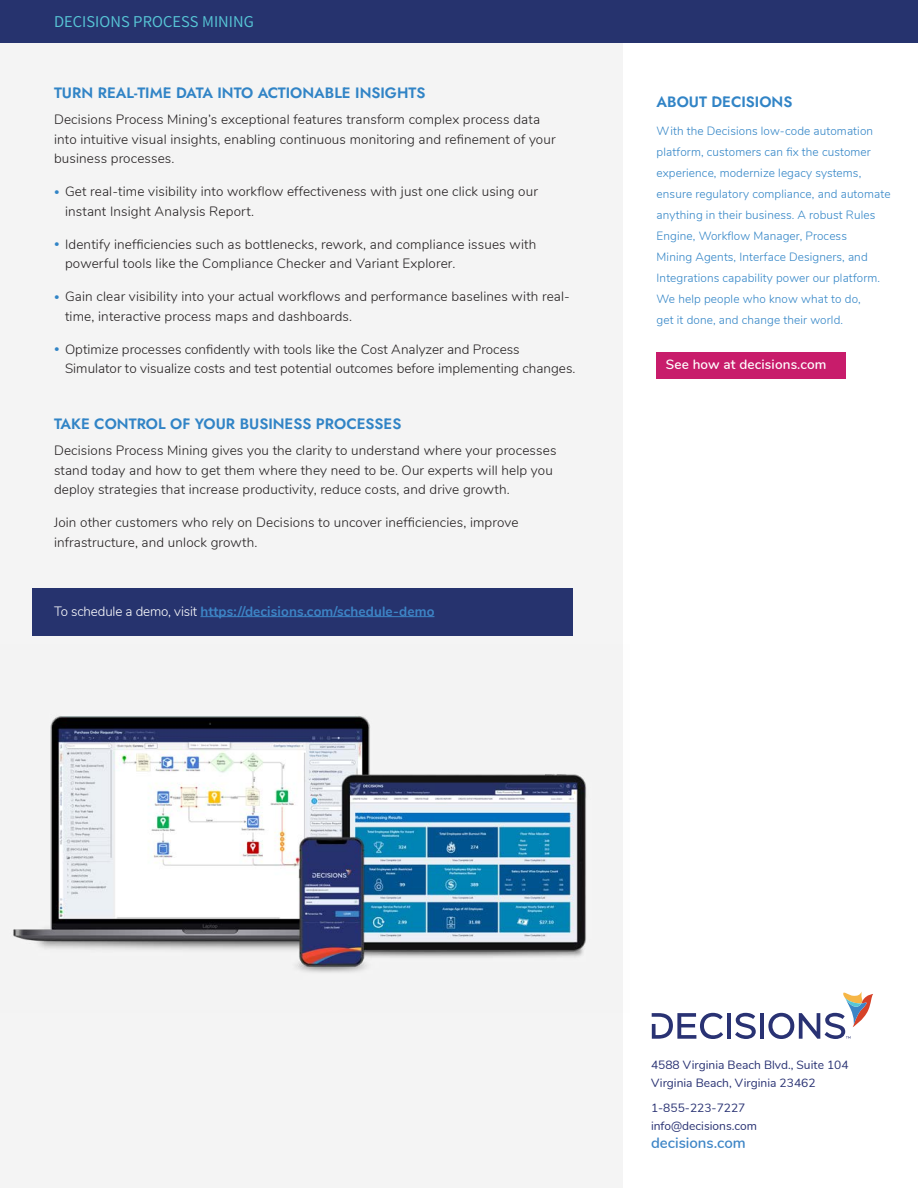
<style>
.page{position:relative;width:918px;height:1188px;background:#fff}
.page>*{position:absolute;margin:0;border:0;box-sizing:border-box;transform-origin:0 0}
.t1{font:16.5px "Varta";letter-spacing:.005em;color:#57c6d6}
.t2{font:600 15px "Jost";color:#3184c6}
.t3{font:600 15px "Nunito";color:#3d85c6}
.t4{font:300 13.5px/19.5px "Nunito";letter-spacing:.01em;color:#231f20}
.t5{font:700 13.5px "Nunito";letter-spacing:.01em;color:#3d85c6}
.t6{font:600 13.5px "Nunito";letter-spacing:.01em;color:#fff}
.t7{font:300 12px/21px "Nunito";letter-spacing:.01em;color:#3184c6}
.t8{font:12px/18px "Nunito";color:#293273}
.s1{font-size:10.5px;color:#3184c6}
.s2{font-weight:300;color:#fff}
</style>
<div class="page">
<div style="left:0;top:2px;width:622px;height:1186px;background:#f4f4f4"></div>
<hr style="left:760px;top:1013px;width:4px;height:26px;background:#293273">
<svg style="left:652px;top:1013px;width:71px;height:26px"></svg>
<hr style="left:727px;top:1013px;width:4px;height:26px;background:#293273">
<svg style="left:735px;top:1013px;width:21px;height:26px"></svg>
<svg style="left:768px;top:992px;width:105px;height:47px"></svg>
<div style="left:0;top:0;width:918px;height:42px;background:#26336e"></div>
<div style="left:32px;top:588px;width:541px;height:48px;background:#26336e"></div>
<hr style="left:200px;top:616px;width:234px;height:1px;background:#3d85c6">
<img style="left:13px;top:645px;width:610px;height:368px">
<div style="left:657px;top:352px;width:189px;height:27px;background:#c81c6b"></div>
<p class="t1" style="left:54px;top:11px;width:201px">DECISIONS PROCESS MINING</p>
<p class="t2" style="left:54px;top:83px;width:373px">TURN REAL-TIME DATA INTO ACTIONABLE INSIGHTS</p>
<p class="t4" style="left:54px;top:109px;width:503px">Decisions Process Mining’s exceptional features transform complex process data into intuitive visual insights, enabling continuous monitoring and refinement of your business processes.</p>
<p class="t4" style="left:65px;top:181px;width:474px;text-indent:-11px"><span class="s1">•</span> Get real-time visibility into workflow effectiveness with just one click using our instant Insight Analysis Report.</p>
<p class="t4" style="left:65px;top:234px;width:473px;text-indent:-11px"><span class="s1">•</span> Identify inefficiencies such as bottlenecks, rework, and compliance issues with powerful tools like the Compliance Checker and Variant Explorer.</p>
<p class="t4" style="left:65px;top:286px;width:506px;text-indent:-11px"><span class="s1">•</span> Gain clear visibility into your actual workflows and performance baselines with real&shy;time, interactive process maps and dashboards.</p>
<p class="t4" style="left:65px;top:339px;width:512px;text-indent:-11px"><span class="s1">•</span> Optimize processes confidently with tools like the Cost Analyzer and Process<br>Simulator to visualize costs and test potential outcomes before implementing changes.</p>
<p class="t2" style="left:54px;top:413px;width:349px">TAKE CONTROL OF YOUR BUSINESS PROCESSES</p>
<p class="t4" style="left:54px;top:440px;width:504px">Decisions Process Mining gives you the clarity to understand where your processes stand today and how to get them where they need to be. Our experts will help you deploy strategies that increase productivity, reduce costs, and drive growth.</p>
<p class="t4" style="left:54px;top:512px;width:466px">Join other customers who rely on Decisions to uncover inefficiencies, improve infrastructure, and unlock growth.</p>
<p class="t5" style="left:54px;top:601px;width:382px"><span class="s2">To schedule a demo, visit</span> https://decisions.com/schedule-demo</p>
<p class="t2" style="left:657px;top:91px;width:137px">ABOUT DECISIONS</p>
<p class="t7" style="left:657px;top:119px;width:235px">With the Decisions low-code automation platform, customers can fix the customer experience, modernize legacy systems, ensure regulatory compliance, and automate anything in their business. A robust Rules Engine, Workflow Manager, Process<br>Mining Agents, Interface Designers, and Integrations capability power our platform.<br>We help people who know what to do,<br>get it done, and change their world.</p>
<p class="t6" style="left:666px;top:354px;width:162px">See how at decisions.com</p>
<p class="t8" style="left:651px;top:1055px;width:199px">4588 Virginia Beach Blvd., Suite 104<br>Virginia Beach, Virginia 23462</p>
<p class="t8" style="left:651px;top:1098px;width:107px">1-855-223-7227 info@decisions.com</p>
<p class="t3" style="left:651px;top:1131px;width:96px">decisions.com</p>
</div>
